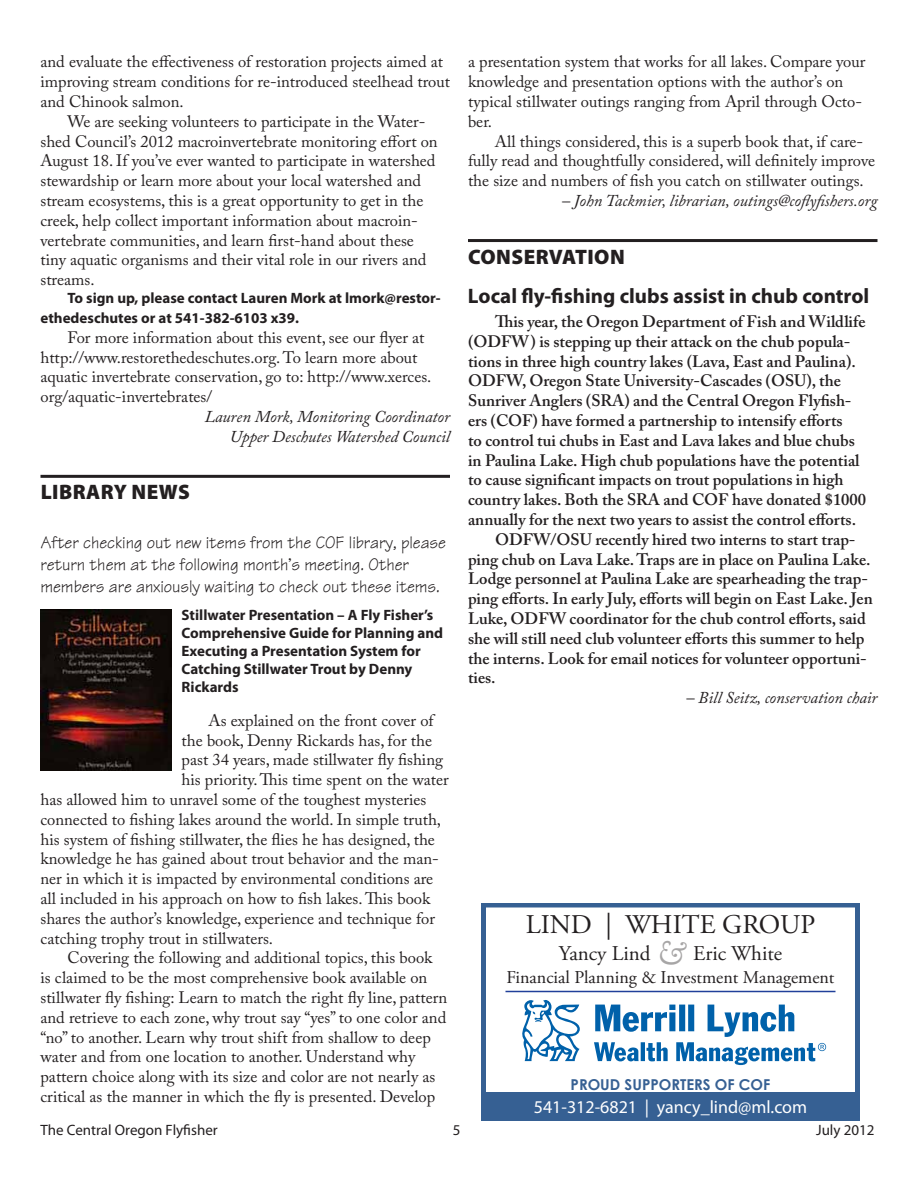
<style>
.page{position:relative;width:918px;height:1188px;background:#fff}
.page>*{position:absolute;margin:0;border:0;box-sizing:border-box;transform-origin:0 0}
.t1{font:italic 33px "Adobe Caslon Pro";color:rgb(35 31 32/.8)}
.t2{font:27px "Adobe Garamond Pro";color:#231f20}
.t3{font:700 21px "Myriad Pro";color:#231f20}
.t4{font:900 21px "Myriad Pro";letter-spacing:.02em;color:#231f20}
.t5{font:21px "Adobe Garamond Pro";color:#231f20}
.t6{font:18px/21.6px "Techno Normal";color:#231f20}
.t7{font:18px "Adobe Garamond Pro";color:#231f20}
.t8{font:18px "Myriad Pro";color:#fff}
.t9{font:16.5px/19.8px "Adobe Caslon Pro";color:#231f20}
.t10{font:600 16.5px "Adobe Caslon Pro";color:#231f20}
.t11{font:italic 16.5px/19.8px "Adobe Caslon Pro";color:#231f20;text-align:right}
.t12{font:700 15px/18px "Myriad Pro";color:#231f20}
.t13{font:15px "Myriad Pro";color:#231f20}
.t14{font:700 15px "Century Gothic";color:#366093}
</style>
<div class="page">
<hr style="left:40px;top:475px;width:410px;height:3px;background:#231f20">
<img style="left:40px;top:610px;width:132px;height:160px">
<svg style="left:482px;top:903px;width:378px;height:189px"></svg>
<div style="left:482px;top:1092px;width:378px;height:28px;background:#366093"></div>
<hr style="left:506px;top:991px;width:330px;height:1px;background:#21409a">
<svg style="left:521px;top:1000px;width:59px;height:61px"></svg>
<svg style="left:594px;top:1005px;width:232px;height:60px"></svg>
<hr style="left:468px;top:239px;width:410px;height:3px;background:#231f20">
<p class="t9" style="left:40px;top:52px;width:411px">and evaluate the effectiveness of restoration projects aimed at improving stream conditions for re-introduced steelhead trout and Chinook salmon.</p>
<p class="t9" style="left:40px;top:111px;width:399px;text-indent:27px">We are seeking volunteers to participate in the Water&shy;shed Council’s 2012 macroinvertebrate monitoring effort on August 18. If you’ve ever wanted to participate in watershed stewardship or learn more about your local watershed and stream ecosystems, this is a great opportunity to get in the creek, help collect important information about macroin&shy;vertebrate communities, and learn first-hand about these tiny aquatic organisms and their vital role in our rivers and streams.</p>
<p class="t12" style="left:40px;top:288px;width:402px;line-height:19.8px;text-indent:27px">To sign up, please contact Lauren Mork at lmork@restor&shy;ethedeschutes or at 541-382-6103 x39.</p>
<p class="t9" style="left:40px;top:327px;width:392px;text-indent:27px">For more information about this event, see our flyer at http://www.restorethedeschutes.org. To learn more about aquatic invertebrate conservation, go to: http://www.xerces. org/aquatic-invertebrates/</p>
<p class="t11" style="left:205px;top:406px;width:247px">Lauren Mork, Monitoring Coordinator<br>Upper Deschutes Watershed Council</p>
<p class="t4" style="left:41px;top:478px;width:106px">LIBRARY NEWS</p>
<p class="t6" style="left:40px;top:532px;width:407px">After checking out new items from the COF library, please return them at the following month’s meeting. Other members are anxiously waiting to check out these items.</p>
<p class="t12" style="left:182px;top:606px;width:263px">Stillwater Presentation – A Fly Fisher’s<br>Comprehensive Guide for Planning and<br>Executing a Presentation System for<br>Catching Stillwater Trout by Denny<br>Rickards</p>
<p class="t9" style="left:209px;top:710px;width:227px">As explained on the front cover of</p>
<p class="t9" style="left:182px;top:730px;width:252px">the book, Denny Rickards has, for the</p>
<p class="t9" style="left:182px;top:750px;width:263px">past 34 years, made stillwater fly fishing</p>
<p class="t9" style="left:182px;top:770px;width:269px">his priority. This time spent on the water</p>
<p class="t9" style="left:41px;top:789px;width:388px">has allowed him to unravel some of the toughest mysteries</p>
<p class="t9" style="left:41px;top:809px;width:402px">connected to fishing lakes around the world. In simple truth,</p>
<p class="t9" style="left:41px;top:829px;width:396px">his system of fishing stillwater, the flies he has designed, the</p>
<p class="t9" style="left:41px;top:849px;width:400px">knowledge he has gained about trout behavior and the man-</p>
<p class="t9" style="left:41px;top:869px;width:394px">ner in which it is impacted by environmental conditions are</p>
<p class="t9" style="left:41px;top:888px;width:391px">all included in his approach on how to fish lakes. This book</p>
<p class="t9" style="left:41px;top:908px;width:396px">shares the author’s knowledge, experience and technique for</p>
<p class="t9" style="left:41px;top:928px;width:234px">catching trophy trout in stillwaters.</p>
<p class="t9" style="left:67px;top:948px;width:366px">Covering the following and additional topics, this book</p>
<p class="t9" style="left:41px;top:968px;width:388px">is claimed to be the most comprehensive book available on</p>
<p class="t9" style="left:41px;top:987px;width:408px">stillwater fly fishing: Learn to match the right fly line, pattern</p>
<p class="t9" style="left:41px;top:1007px;width:407px">and retrieve to each zone, why trout say “yes” to one color and</p>
<p class="t9" style="left:41px;top:1027px;width:392px">“no” to another. Learn why trout shift from shallow to deep</p>
<p class="t9" style="left:41px;top:1047px;width:376px">water and from one location to another. Understand why</p>
<p class="t9" style="left:41px;top:1067px;width:396px">pattern choice along with its size and color are not nearly as</p>
<p class="t9" style="left:41px;top:1086px;width:396px">critical as the manner in which the fly is presented. Develop</p>
<p class="t9" style="left:468px;top:52px;width:399px">a presentation system that works for all lakes. Compare your knowledge and presentation options with the author’s on typical stillwater outings ranging from April through Octo&shy;ber.</p>
<p class="t9" style="left:468px;top:131px;width:409px;text-indent:27px">All things considered, this is a superb book that, if care&shy;fully read and thoughtfully considered, will definitely improve the size and numbers of fish you catch on stillwater outings.</p>
<p class="t11" style="left:562px;top:190px;width:317px">– John Tackmier, librarian, outings@coflyfishers.org</p>
<p class="t4" style="left:468px;top:243px;width:158px">CONSERVATION</p>
<p class="t3" style="left:468px;top:282px;width:403px">Local fly-fishing clubs assist in chub control</p>
<p class="t10" style="left:495px;top:312px;width:372px">This year, the Oregon Department of Fish and Wildlife</p>
<p class="t10" style="left:468px;top:332px;width:384px">(ODFW) is stepping up their attack on the chub popula-</p>
<p class="t10" style="left:468px;top:351px;width:389px">tions in three high country lakes (Lava, East and Paulina).</p>
<p class="t10" style="left:468px;top:371px;width:374px">ODFW, Oregon State University-Cascades (OSU), the</p>
<p class="t10" style="left:468px;top:391px;width:385px">Sunriver Anglers (SRA) and the Central Oregon Flyfish-</p>
<p class="t10" style="left:468px;top:411px;width:376px">ers (COF) have formed a partnership to intensify efforts</p>
<p class="t10" style="left:468px;top:431px;width:388px">to control tui chubs in East and Lava lakes and blue chubs</p>
<p class="t10" style="left:468px;top:450px;width:393px">in Paulina Lake. High chub populations have the potential</p>
<p class="t10" style="left:468px;top:470px;width:377px">to cause significant impacts on trout populations in high</p>
<p class="t10" style="left:468px;top:490px;width:400px">country lakes. Both the SRA and COF have donated $1000</p>
<p class="t10" style="left:468px;top:510px;width:390px">annually for the next two years to assist the control efforts.</p>
<p class="t10" style="left:495px;top:530px;width:362px">ODFW/OSU recently hired two interns to start trap-</p>
<p class="t10" style="left:468px;top:549px;width:404px">ping chub on Lava Lake. Traps are in place on Paulina Lake.</p>
<p class="t10" style="left:468px;top:569px;width:402px">Lodge personnel at Paulina Lake are spearheading the trap-</p>
<p class="t10" style="left:468px;top:589px;width:406px">ping efforts. In early July, efforts will begin on East Lake. Jen</p>
<p class="t10" style="left:468px;top:609px;width:399px">Luke, ODFW coordinator for the chub control efforts, said</p>
<p class="t10" style="left:468px;top:629px;width:398px">she will still need club volunteer efforts this summer to help</p>
<p class="t10" style="left:468px;top:648px;width:400px">the interns. Look for email notices for volunteer opportuni-</p>
<p class="t10" style="left:468px;top:668px;width:29px">ties.</p>
<p class="t11" style="left:686px;top:688px;width:193px">– Bill Seitz, conservation chair</p>
<h2 class="t2" style="left:526px;top:908px;width:291px">LIND | WHITE GROUP</h2>
<p class="t5" style="left:559px;top:940px;width:93px">Yancy Lind</p>
<p class="t5" style="left:693px;top:940px;width:90px">Eric White</p>
<p class="t7" style="left:507px;top:966px;width:329px">Financial Planning &amp; Investment Management</p>
<h1 class="t1" style="left:656px;top:933px;width:30px">&amp;</h1>
<p class="t14" style="left:571px;top:1073px;width:201px">PROUD SUPPORTERS OF COF</p>
<p class="t8" style="left:534px;top:1096px;width:275px">541-312-6821 | yancy_lind@ml.com</p>
<p class="t13" style="left:40px;top:1121px;width:179px">The Central Oregon Flyfisher</p>
<p class="t13" style="left:453px;top:1121px;width:9px">5</p>
<p class="t13" style="left:816px;top:1121px;width:60px">July 2012</p>
</div>
